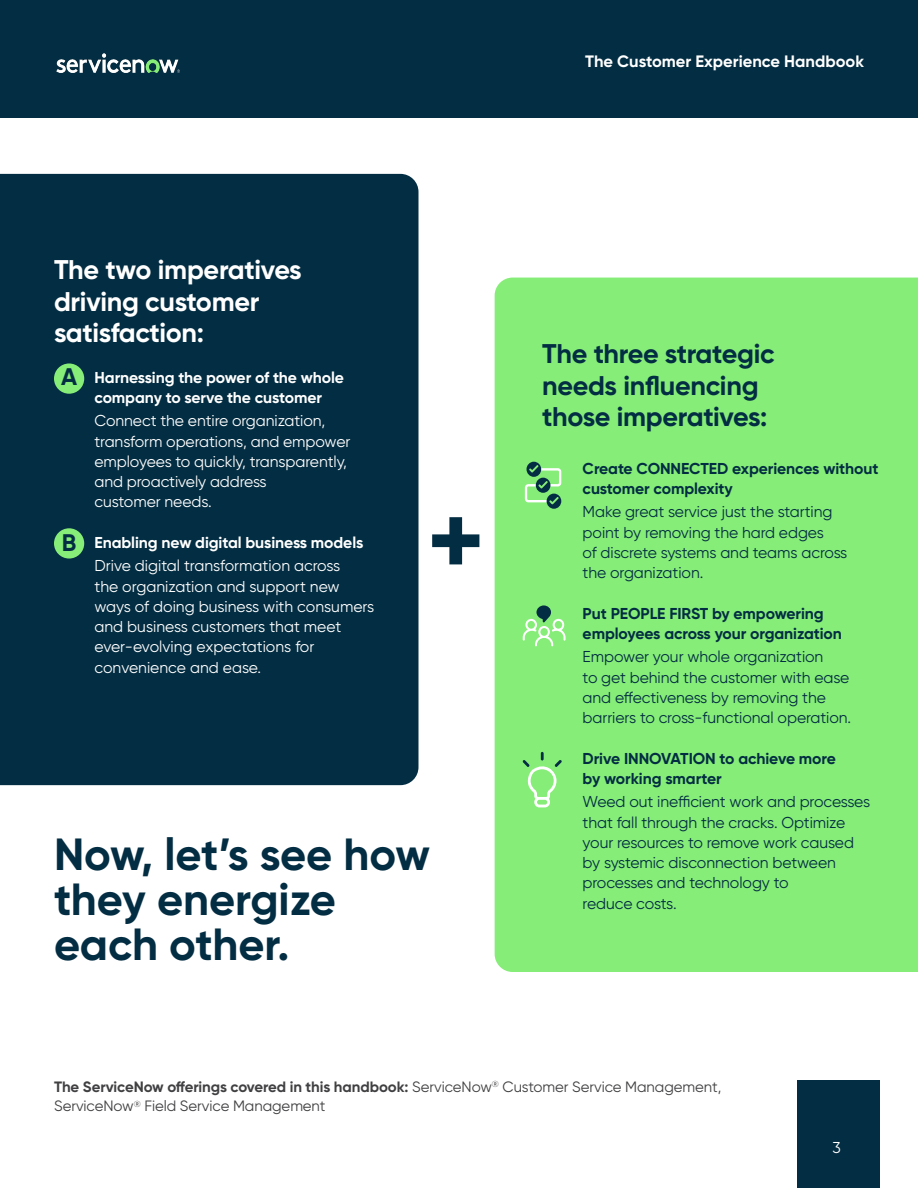
<style>
.page{position:relative;width:918px;height:1188px;background:#fff}
.page>*{position:absolute;margin:0;border:0;box-sizing:border-box;transform-origin:0 0}
.Subhead{font:700 105px "Gilroy";color:#032d42}
.Subhead-2{font:700 45px/45px "Gilroy";letter-spacing:-.005em;color:#032d42}
.Body{font:700 27px/31.5px "Gilroy";letter-spacing:-.01em;color:#032d42}
.Body-2{font:700 27px/31.5px "Gilroy";letter-spacing:-.01em;color:#fff}
.Subhead-3{font:700 24px "Gilroy";color:#032d42}
.t1{font:700 16.5px "Gilroy";color:#fff}
.Body-3{font:15.75px/20.2px "Gilroy";letter-spacing:-.005em;color:#032d42}
.Body-4{font:15.75px/20.2px "Gilroy";letter-spacing:-.005em;color:#fff}
.Body-5{font:700 15.75px/20.2px "Gilroy";letter-spacing:-.005em;color:#032d42}
.Body-6{font:700 15.75px/20.2px "Gilroy";letter-spacing:-.005em;color:#fff}
.Body-7{font:15px/19.5px "Gilroy";letter-spacing:-.005em;color:#404042}
.s1{font-weight:700}
</style>
<div class="page">
<div style="left:797px;top:1080px;width:82px;height:108px;background:#032d42"></div>
<div style="left:0;top:0;width:918px;height:118px;background:#032d42"></div>
<img style="left:56px;top:54px;width:123px;height:18px">
<div style="left:0;top:174px;width:418px;height:611px;background:#032d42"></div>
<div style="left:54px;top:363px;width:30px;height:31px;background:#86ed78;border-radius:50%"></div>
<div style="left:54px;top:528px;width:30px;height:31px;background:#86ed78;border-radius:50%"></div>
<div style="left:495px;top:278px;width:423px;height:694px;background:#86ed78"></div>
<svg style="left:523px;top:605px;width:43px;height:41px;background:#8edd89"></svg>
<svg style="left:523px;top:752px;width:39px;height:55px;background:#93e98a"></svg>
<svg style="left:525px;top:462px;width:36px;height:47px;background:#71bc79"></svg>
<p class="t1" style="left:585px;top:51px;width:280px">The Customer Experience Handbook</p>
<p class="Body-2" style="left:54px;top:254px;width:249px">The two imperatives driving customer satisfaction:</p>
<p class="Body-6" style="left:94px;top:367px;width:251px">Harnessing the power of the whole company to serve the customer</p>
<p class="Body-4" style="left:94px;top:411px;width:257px">Connect the entire organization, transform operations, and empower employees to quickly, transparently, and proactively address<br>customer needs.</p>
<p class="Body-6" style="left:94px;top:532px;width:270px">Enabling new digital business models</p>
<p class="Body-4" style="left:94px;top:556px;width:281px">Drive digital transformation across<br>the organization and support new ways of doing business with consumers and business customers that meet ever-evolving expectations for convenience and ease.</p>
<p class="Subhead-3" style="left:61px;top:362px;width:18px">A</p>
<p class="Subhead-3" style="left:62px;top:528px;width:16px">B</p>
<p class="Subhead" style="left:427px;top:475px;width:60px">+</p>
<p class="Subhead-2" style="left:54px;top:831px;width:378px">Now, let’s see how they energize each other.</p>
<p class="Body" style="left:542px;top:338px;width:234px">The three strategic needs influencing those imperatives:</p>
<p class="Body-5" style="left:583px;top:458px;width:297px">Create CONNECTED experiences without customer complexity</p>
<p class="Body-3" style="left:583px;top:502px;width:266px">Make great service just the starting point by removing the hard edges<br>of discrete systems and teams across the organization.</p>
<p class="Body-5" style="left:583px;top:603px;width:261px">Put PEOPLE FIRST by empowering employees across your organization</p>
<p class="Body-3" style="left:583px;top:647px;width:270px">Empower your whole organization<br>to get behind the customer with ease and effectiveness by removing the barriers to cross-functional operation.</p>
<p class="Body-5" style="left:583px;top:748px;width:255px">Drive INNOVATION to achieve more by working smarter</p>
<p class="Body-3" style="left:583px;top:792px;width:289px">Weed out inefficient work and processes that fall through the cracks. Optimize your resources to remove work caused by systemic disconnection between processes and technology to<br>reduce costs.</p>
<p class="Body-7" style="left:54px;top:1077px;width:669px"><span class="s1">The ServiceNow offerings covered in this handbook:</span> ServiceNow<sup>®</sup> Customer Service Management,<br>ServiceNow<sup>®</sup> Field Service Management</p>
<p class="Body-4" style="left:833px;top:1137px;width:10px">3</p>
</div>
